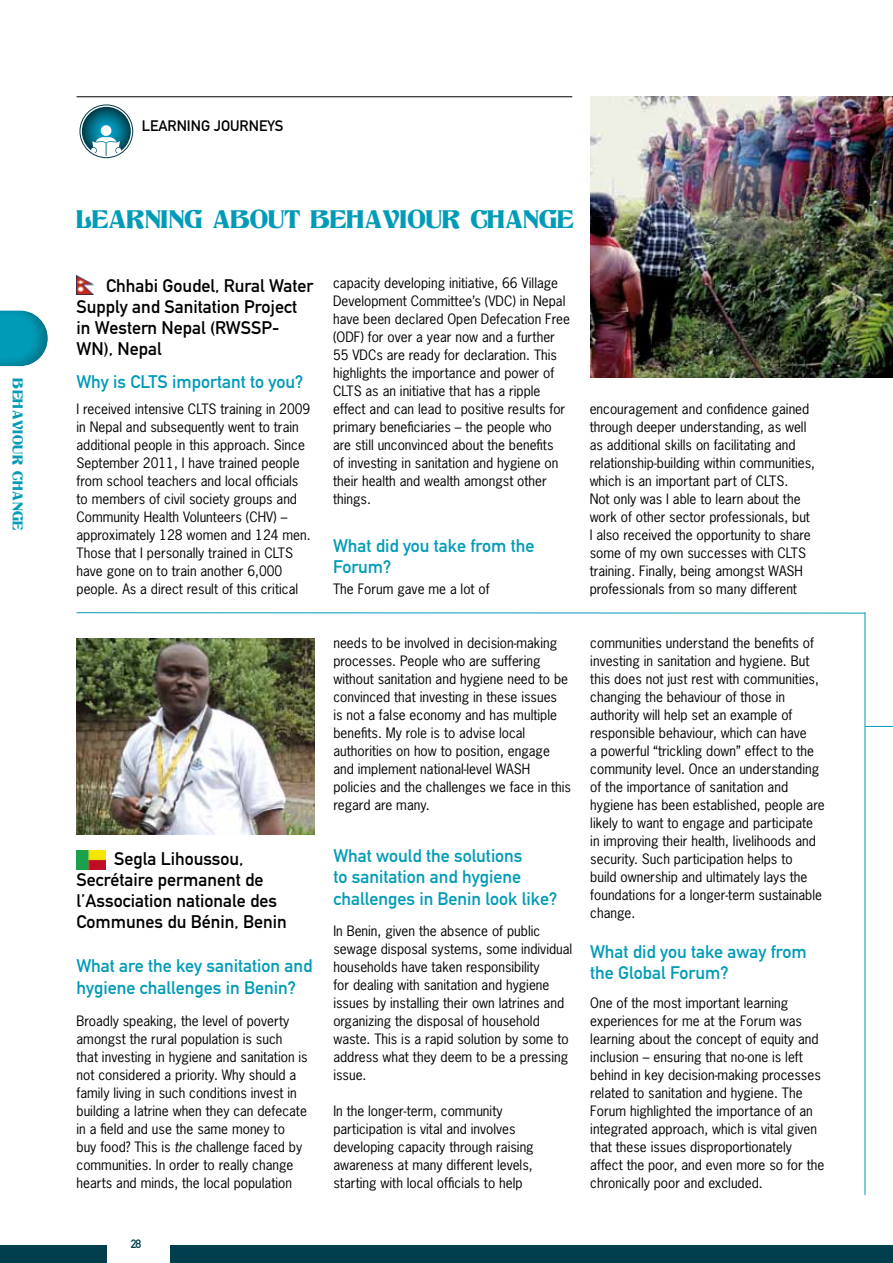
<style>
.page{position:relative;width:893px;height:1263px;background:#fff}
.page>*{position:absolute;margin:0;border:0;box-sizing:border-box;transform-origin:0 0}
.t1{font:27px "Titania";letter-spacing:-.025em;color:#009bb7}
.t2{font:18px/21.6px "DIN Mittelschrift Std";color:#009bb7}
.t3{font:18px/21px "DIN Mittelschrift Std";color:#000}
.t4{font:15px "DIN Mittelschrift Std";color:#000}
.t5{font:15px "Titania";color:#009bb7}
.t6{font:13.5px/18px "News Gothic Std";color:#000}
.t7{font:12px "DIN Mittelschrift Std";color:#003e4b}
.s1{font-style:italic}
</style>
<div class="page">
<div style="left:0;top:1246px;width:106px;height:17px;background:#003e4b"></div>
<div style="left:170px;top:1246px;width:723px;height:17px;background:#003e4b"></div>
<div style="left:0;top:308px;width:49px;height:58px;background:#000;opacity:.25"></div>
<img style="left:77px;top:850px;width:28px;height:19px">
<img style="left:77px;top:639px;width:238px;height:195px">
<img style="left:77px;top:275px;width:16px;height:20px">
<svg style="left:82px;top:107px;width:49px;height:49px"></svg>
<svg style="left:91px;top:125px;width:30px;height:33px"></svg>
<div style="left:80px;top:104px;width:53px;height:54px;border:1px solid #023944;border-radius:50%"></div>
<hr style="left:77px;top:96px;width:495px;height:1px;background:#000">
<img style="left:590px;top:96px;width:303px;height:281px">
<svg style="left:866px;top:726px;width:27px;height:1px"></svg>
<hr style="left:865px;top:612px;width:1px;height:583px;background:#009bb7">
<hr style="left:77px;top:612px;width:788px;height:1px;background:#009bb7">
<p class="t5" style="left:26px;top:378px;width:154px;rotate:90deg">BEHAVIOUR CHANGE</p>
<p class="t4" style="left:142px;top:117px;width:18px">Learning</p>
<p class="t4" style="left:214px;top:117px;width:18px">Journe</p>
<p class="t4" style="left:267px;top:117px;width:16px">ys</p>
<h1 class="t1" style="left:77px;top:203px;width:500px">LEARNING ABOUT BEHAVIOUR CHANGE</h1>
<h2 class="t3" style="left:77px;top:275px;width:238px;text-indent:30px">Chhabi Goudel, Rural Water<br>Supply and Sanitation Project in Western Nepal (RWSSP-<br>WN), Nepal</h2>
<h2 class="t2" style="left:77px;top:371px;width:228px">Why is CLTS important to you?</h2>
<p class="t6" style="left:77px;top:400px;width:235px">I received intensive CLTS training in 2009 in Nepal and subsequently went to train additional people in this approach. Since September 2011, I have trained people from school teachers and local officials to members of civil society groups and Community Health Volunteers (CHV) – approximately 128 women and 124 men.<br>Those that I personally trained in CLTS have gone on to train another 6,000 people. As a direct result of this critical</p>
<h2 class="t3" style="left:77px;top:849px;width:212px;text-indent:37px">Segla Lihoussou,<br>Secrétaire permanent de l’Association nationale des<br>Communes du Bénin, Benin</h2>
<h2 class="t2" style="left:77px;top:955px;width:238px">What are the key sanitation and hygiene challenges in Benin?</h2>
<p class="t6" style="left:77px;top:1012px;width:233px">Broadly speaking, the level of poverty amongst the rural population is such<br>that investing in hygiene and sanitation is not considered a priority. Why should a family living in such conditions invest in building a latrine when they can defecate in a field and use the same money to buy food? This is <span class="s1">the</span> challenge faced by communities. In order to really change hearts and minds, the local population</p>
<p class="t6" style="left:333px;top:274px;width:238px">capacity developing initiative, 66 Village Development Committee’s (VDC) in Nepal have been declared Open Defecation Free (ODF) for over a year now and a further 55 VDCs are ready for declaration. This highlights the importance and power of CLTS as an initiative that has a ripple effect and can lead to positive results for primary beneficiaries – the people who are still unconvinced about the benefits<br>of investing in sanitation and hygiene on their health and wealth amongst other things.</p>
<h2 class="t2" style="left:333px;top:535px;width:203px;line-height:21px">What did you take from the<br>Forum?</h2>
<p class="t6" style="left:333px;top:580px;width:158px">The Forum gave me a lot of</p>
<p class="t6" style="left:333px;top:634px;width:239px">needs to be involved in decision-making processes. People who are suffering without sanitation and hygiene need to be convinced that investing in these issues<br>is not a false economy and has multiple benefits. My role is to advise local authorities on how to position, engage and implement national-level WASH policies and the challenges we face in this regard are many.</p>
<h2 class="t2" style="left:333px;top:845px;width:225px">What would the solutions<br>to sanitation and hygiene challenges in Benin look like?</h2>
<p class="t6" style="left:333px;top:922px;width:240px">In Benin, given the absence of public sewage disposal systems, some individual households have taken responsibility<br>for dealing with sanitation and hygiene issues by installing their own latrines and organizing the disposal of household waste. This is a rapid solution by some to address what they deem to be a pressing issue.</p>
<p class="t6" style="left:333px;top:1102px;width:202px">In the longer-term, community participation is vital and involves developing capacity through raising awareness at many different levels, starting with local officials to help</p>
<p class="t6" style="left:590px;top:400px;width:227px">encouragement and confidence gained through deeper understanding, as well as additional skills on facilitating and relationship-building within communities, which is an important part of CLTS.<br>Not only was I able to learn about the work of other sector professionals, but I also received the opportunity to share some of my own successes with CLTS training. Finally, being amongst WASH professionals from so many different</p>
<p class="t6" style="left:590px;top:634px;width:236px">communities understand the benefits of investing in sanitation and hygiene. But this does not just rest with communities, changing the behaviour of those in authority will help set an example of responsible behaviour, which can have<br>a powerful “trickling down” effect to the community level. Once an understanding of the importance of sanitation and hygiene has been established, people are likely to want to engage and participate in improving their health, livelihoods and security. Such participation helps to<br>build ownership and ultimately lays the foundations for a longer-term sustainable change.</p>
<h2 class="t2" style="left:590px;top:941px;width:218px">What did you take away from the Global Forum?</h2>
<p class="t6" style="left:590px;top:994px;width:236px">One of the most important learning experiences for me at the Forum was learning about the concept of equity and inclusion – ensuring that no-one is left behind in key decision-making processes related to sanitation and hygiene. The Forum highlighted the importance of an integrated approach, which is vital given that these issues disproportionately affect the poor, and even more so for the chronically poor and excluded.</p>
<p class="t7" style="left:131px;top:1236px;width:12px">28</p>
</div>
